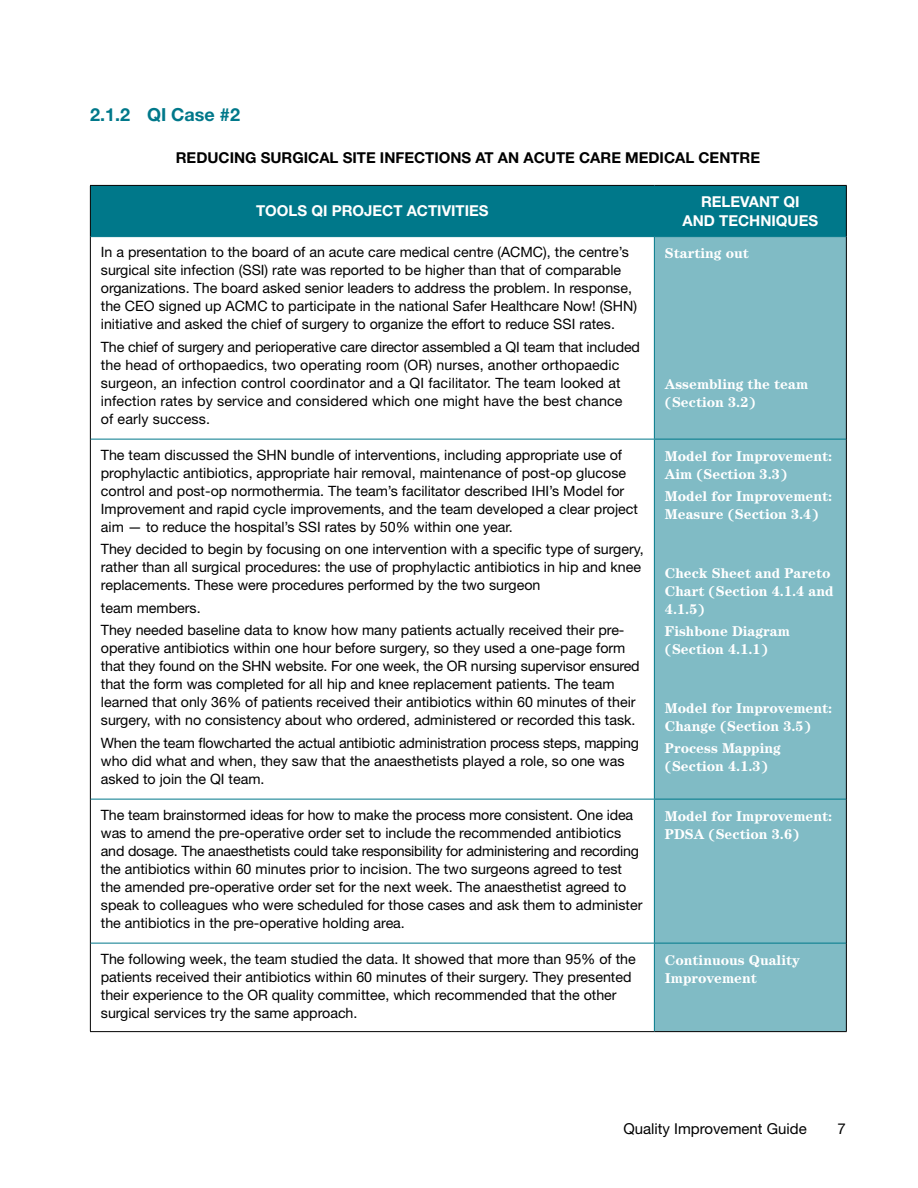
<style>
.page{position:relative;width:918px;height:1188px;background:#fff}
.page>*{position:absolute;margin:0;border:0;box-sizing:border-box;transform-origin:0 0}
.t1{font:700 18px "Helvetica Neue LT Std";color:#00788a}
.t2{font:700 15px "Helvetica Neue LT Std";color:#000}
.t3{font:700 15px/19.5px "Helvetica Neue LT Std";color:#fff;text-align:center}
.t4{font:15px "Helvetica Neue LT Std";color:#000}
.t5{font:14.25px/18px "Helvetica Neue LT Std";color:#000}
.t6{font:700 14.25px/18px "Century";color:#fff}
</style>
<div class="page">
<div style="left:91px;top:186px;width:755px;height:50px;background:#00788a"></div>
<div style="left:655px;top:237px;width:191px;height:794px;background:#80bbc5"></div>
<hr style="left:90px;top:237px;width:1px;height:202px;background:#000">
<hr style="left:846px;top:237px;width:1px;height:202px;background:#000">
<hr style="left:90px;top:439px;width:1px;height:360px;background:#000">
<hr style="left:846px;top:439px;width:1px;height:360px;background:#000">
<hr style="left:90px;top:799px;width:1px;height:144px;background:#000">
<hr style="left:846px;top:799px;width:1px;height:144px;background:#000">
<hr style="left:90px;top:943px;width:1px;height:88px;background:#000">
<hr style="left:846px;top:943px;width:1px;height:88px;background:#000">
<hr style="left:90px;top:1031px;width:564px;height:1px;background:#000">
<hr style="left:654px;top:1031px;width:193px;height:1px;background:#000">
<hr style="left:90px;top:185px;width:564px;height:1px;background:#000">
<hr style="left:90px;top:186px;width:1px;height:51px;background:#000">
<hr style="left:654px;top:185px;width:193px;height:1px;background:#000">
<hr style="left:846px;top:186px;width:1px;height:51px;background:#000">
<hr style="left:91px;top:236px;width:563px;height:1px;background:#00788a">
<hr style="left:654px;top:186px;width:1px;height:50px;background:#00788a">
<hr style="left:654px;top:236px;width:192px;height:1px;background:#00788a">
<hr style="left:654px;top:237px;width:1px;height:202px;background:#00788a">
<hr style="left:654px;top:439px;width:1px;height:360px;background:#00788a">
<hr style="left:654px;top:799px;width:1px;height:144px;background:#00788a">
<hr style="left:654px;top:943px;width:1px;height:88px;background:#00788a">
<hr style="left:91px;top:439px;width:563px;height:1px;background:#00788a">
<hr style="left:654px;top:439px;width:192px;height:1px;background:#00788a">
<hr style="left:91px;top:799px;width:563px;height:1px;background:#00788a">
<hr style="left:654px;top:799px;width:192px;height:1px;background:#00788a">
<hr style="left:91px;top:943px;width:563px;height:1px;background:#00788a">
<hr style="left:654px;top:943px;width:192px;height:1px;background:#00788a">
<p class="t1" style="left:90px;top:103px;width:152px">2.1.2 QI Case #2</p>
<p class="t2" style="left:176px;top:149px;width:586px">REDUCING SURGICAL SITE INFECTIONS AT AN ACUTE CARE MEDICAL CENTRE</p>
<p class="t3" style="left:256px;top:201px;width:234px">TOOLS QI PROJECT ACTIVITIES</p>
<p class="t3" style="left:683px;top:191px;width:137px">RELEVANT QI<br>AND TECHNIQUES</p>
<p class="t5" style="left:101px;top:243px;width:538px">In a presentation to the board of an acute care medical centre (ACMC), the centre’s surgical site infection (SSI) rate was reported to be higher than that of comparable organizations. The board asked senior leaders to address the problem. In response, the CEO signed up ACMC to participate in the national Safer Healthcare Now! (SHN) initiative and asked the chief of surgery to organize the effort to reduce SSI rates.</p>
<p class="t5" style="left:101px;top:338px;width:541px">The chief of surgery and perioperative care director assembled a QI team that included the head of orthopaedics, two operating room (OR) nurses, another orthopaedic surgeon, an infection control coordinator and a QI facilitator. The team looked at infection rates by service and considered which one might have the best chance<br>of early success.</p>
<p class="t6" style="left:665px;top:244px;width:86px">Starting out</p>
<p class="t6" style="left:665px;top:375px;width:145px">Assembling the team (Section 3.2)</p>
<p class="t5" style="left:101px;top:446px;width:539px">The team discussed the SHN bundle of interventions, including appropriate use of prophylactic antibiotics, appropriate hair removal, maintenance of post-op glucose control and post-op normothermia. The team’s facilitator described IHI’s Model for Improvement and rapid cycle improvements, and the team developed a clear project aim — to reduce the hospital’s SSI rates by 50% within one year.</p>
<p class="t5" style="left:101px;top:540px;width:544px">They decided to begin by focusing on one intervention with a specific type of surgery, rather than all surgical procedures: the use of prophylactic antibiotics in hip and knee replacements. These were procedures performed by the two surgeon</p>
<p class="t5" style="left:101px;top:596px;width:525px;line-height:22.5px">team members.<br>They needed baseline data to know how many patients actually received their pre-</p>
<p class="t5" style="left:101px;top:639px;width:540px">operative antibiotics within one hour before surgery, so they used a one-page form that they found on the SHN website. For one week, the OR nursing supervisor ensured that the form was completed for all hip and knee replacement patients. The team learned that only 36% of patients received their antibiotics within 60 minutes of their surgery, with no consistency about who ordered, administered or recorded this task.</p>
<p class="t5" style="left:101px;top:733px;width:540px">When the team flowcharted the actual antibiotic administration process steps, mapping who did what and when, they saw that the anaesthetists played a role, so one was asked to join the QI team.</p>
<p class="t6" style="left:665px;top:447px;width:169px">Model for Improvement:<br>Aim (Section 3.3)</p>
<p class="t6" style="left:665px;top:487px;width:169px">Model for Improvement:<br>Measure (Section 3.4)</p>
<p class="t6" style="left:665px;top:564px;width:170px">Check Sheet and Pareto<br>Chart (Section 4.1.4 and<br>4.1.5)</p>
<p class="t6" style="left:665px;top:622px;width:126px">Fishbone Diagram (Section 4.1.1)</p>
<p class="t6" style="left:665px;top:699px;width:169px">Model for Improvement:<br>Change (Section 3.5)</p>
<p class="t6" style="left:665px;top:739px;width:117px">Process Mapping (Section 4.1.3)</p>
<p class="t5" style="left:101px;top:805px;width:543px">The team brainstormed ideas for how to make the process more consistent. One idea was to amend the pre-operative order set to include the recommended antibiotics and dosage. The anaesthetists could take responsibility for administering and recording the antibiotics within 60 minutes prior to incision. The two surgeons agreed to test the amended pre-operative order set for the next week. The anaesthetist agreed to speak to colleagues who were scheduled for those cases and ask them to administer the antibiotics in the pre-operative holding area.</p>
<p class="t6" style="left:665px;top:807px;width:169px">Model for Improvement:<br>PDSA (Section 3.6)</p>
<p class="t5" style="left:101px;top:949px;width:537px">The following week, the team studied the data. It showed that more than 95% of the patients received their antibiotics within 60 minutes of their surgery. They presented their experience to the OR quality committee, which recommended that the other surgical services try the same approach.</p>
<p class="t6" style="left:665px;top:951px;width:136px">Continuous Quality<br>Improvement</p>
<p class="t4" style="left:623px;top:1120px;width:185px">Quality Improvement Guide</p>
<p class="t4" style="left:838px;top:1120px;width:10px">7</p>
</div>
